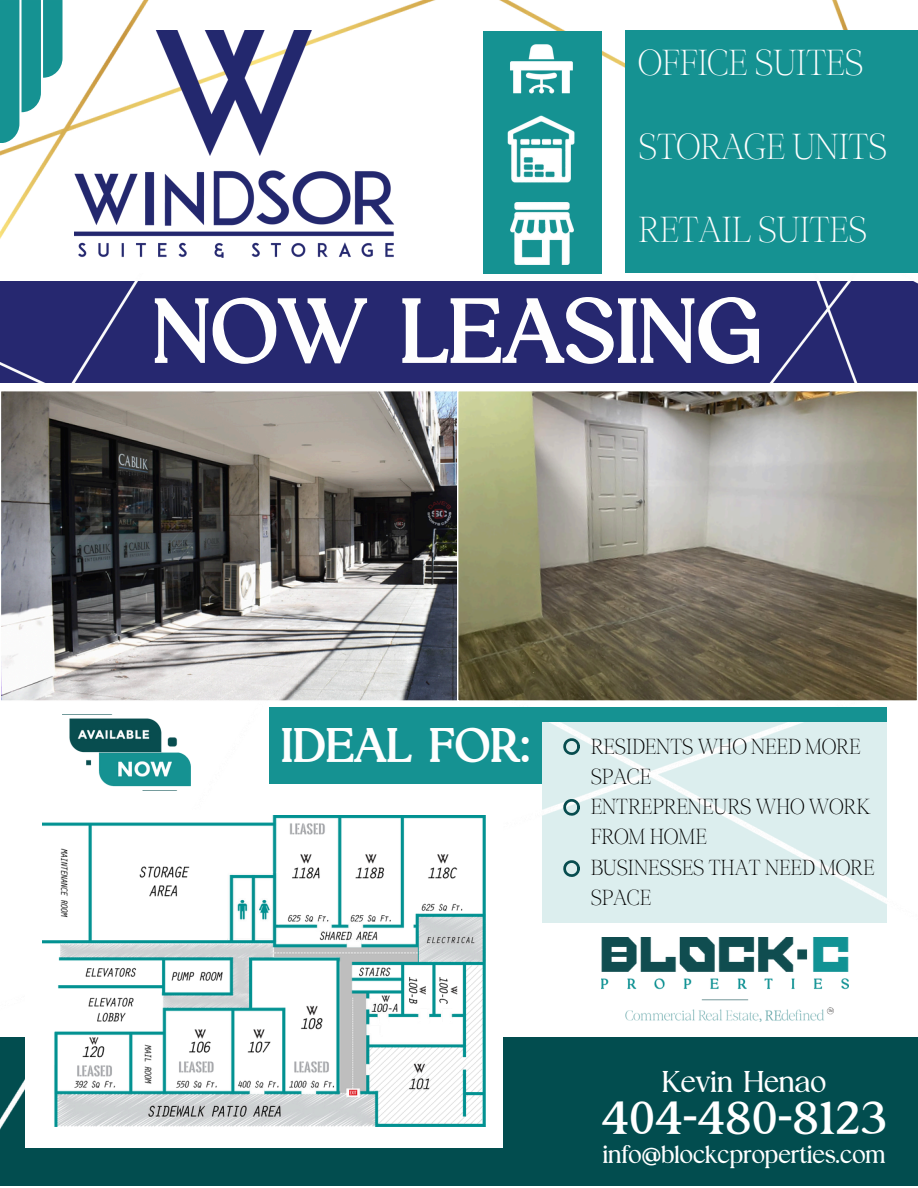
<style>
.page{position:relative;width:918px;height:1188px;background:#fff}
.page>*{position:absolute;margin:0;border:0;box-sizing:border-box;transform-origin:0 0}
.t1{font:700 91.35px "Editorial Today";color:#fefefe}
.t2{font:700 48px "Editorial Today";color:#fefefe}
.t3{font:45.45px "Editorial Today";color:#fff}
.t4{font:36px "Role Model Personal Use Regular";color:#fefefe}
.t5{font:29.7px "Editorial Today";color:#fff}
.t6{font:24.9px "Editorial Today";color:#fff}
.t7{font:21.75px/30.3px "Role Model Personal Use Regular";color:#000}
</style>
<div class="page">
<img style="left:0;top:707px;width:918px;height:479px">
<img style="left:0;top:0;width:918px;height:274px">
<div style="left:483px;top:32px;width:118px;height:242px;background:#159292"></div>
<div style="left:626px;top:31px;width:292px;height:242px;background:#159292"></div>
<img style="left:601px;top:938px;width:248px;height:84px">
<img style="left:75px;top:31px;width:329px;height:229px">
<img style="left:507px;top:115px;width:68px;height:68px">
<img style="left:510px;top:202px;width:63px;height:62px">
<img style="left:510px;top:44px;width:63px;height:50px">
<svg style="left:1px;top:391px;width:456px;height:310px;background:#82807e"></svg>
<div style="left:0;top:281px;width:918px;height:102px;background:#262870"></div>
<img style="left:63px;top:715px;width:128px;height:75px">
<svg style="left:563px;top:859px;width:17px;height:18px"></svg>
<svg style="left:563px;top:798px;width:17px;height:18px"></svg>
<svg style="left:563px;top:737px;width:17px;height:18px"></svg>
<div style="left:270px;top:708px;width:272px;height:76px;background:#159292"></div>
<svg style="left:0;top:0;width:63px;height:143px"></svg>
<svg style="left:458px;top:391px;width:459px;height:310px;background:#908b78"></svg>
<div style="left:542px;top:708px;width:345px;height:14px;background:#159292"></div>
<div style="left:26px;top:811px;width:476px;height:263px;background:#fff"></div>
<div style="left:26px;top:884px;width:476px;height:263px;background:#fff"></div>
<img style="left:42px;top:815px;width:444px;height:312px">
<p class="t4" style="left:639px;top:47px;width:226px">OFFICE SUITES</p>
<p class="t4" style="left:639px;top:131px;width:250px">STORAGE UNITS</p>
<h2 class="t4" style="left:639px;top:214px;width:230px">RETAIL SUITES</h2>
<p class="t1" style="left:153px;top:277px;width:611px">NOW LEASING</p>
<p class="t2" style="left:281px;top:717px;width:251px">IDEAL FOR:</p>
<p class="t7" style="left:591px;top:732px;width:271px">RESIDENTS WHO NEED MORE<br>SPACE</p>
<p class="t7" style="left:591px;top:793px;width:282px">ENTREPRENEURS WHO WORK<br>FROM HOME</p>
<p class="t7" style="left:591px;top:854px;width:285px">BUSINESSES THAT NEED MORE<br>SPACE</p>
<p class="t5" style="left:662px;top:1065px;width:165px">Kevin Henao</p>
<p class="t3" style="left:601px;top:1092px;width:287px">404-480-8123</p>
<p class="t6" style="left:603px;top:1140px;width:284px">info@blockcproperties.com</p>
</div>
